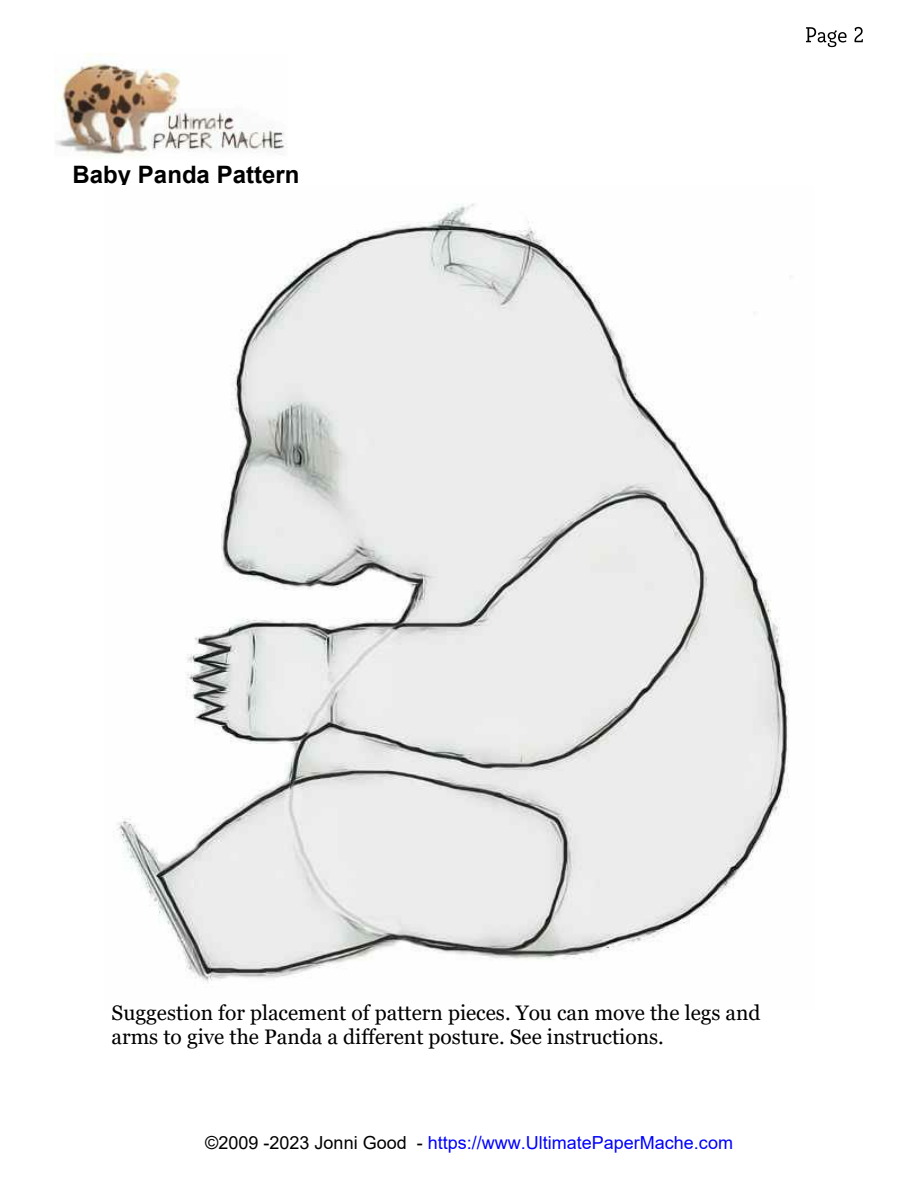
<style>
.page{position:relative;width:918px;height:1188px;background:#fff}
.page>*{position:absolute;margin:0;border:0;box-sizing:border-box;transform-origin:0 0}
.t1{font:700 24px "Arial";color:#000}
.t2{font:21px/23.9px "Georgia";color:#000}
.t3{font:18px "Arial";color:#00f}
.s1{color:#000}
</style>
<div class="page">
<svg style="left:806px;top:27px;width:41px;height:20px"></svg>
<svg style="left:854px;top:27px;width:9px;height:15px"></svg>
<img style="left:55px;top:54px;width:232px;height:102px">
<img style="left:113px;top:203px;width:676px;height:780px">
<p class="t1" style="left:73px;top:165px;width:228px">Baby Panda Pattern</p>
<p class="t2" style="left:112px;top:1003px;width:651px">Suggestion for placement of pattern pieces. You can move the legs and arms to give the Panda a different posture. See instructions.</p>
<p class="t3" style="left:205px;top:1136px;width:529px"><span class="s1">©2009 -2023 Jonni Good -</span> https://www.UltimatePaperMache.com</p>
</div>
